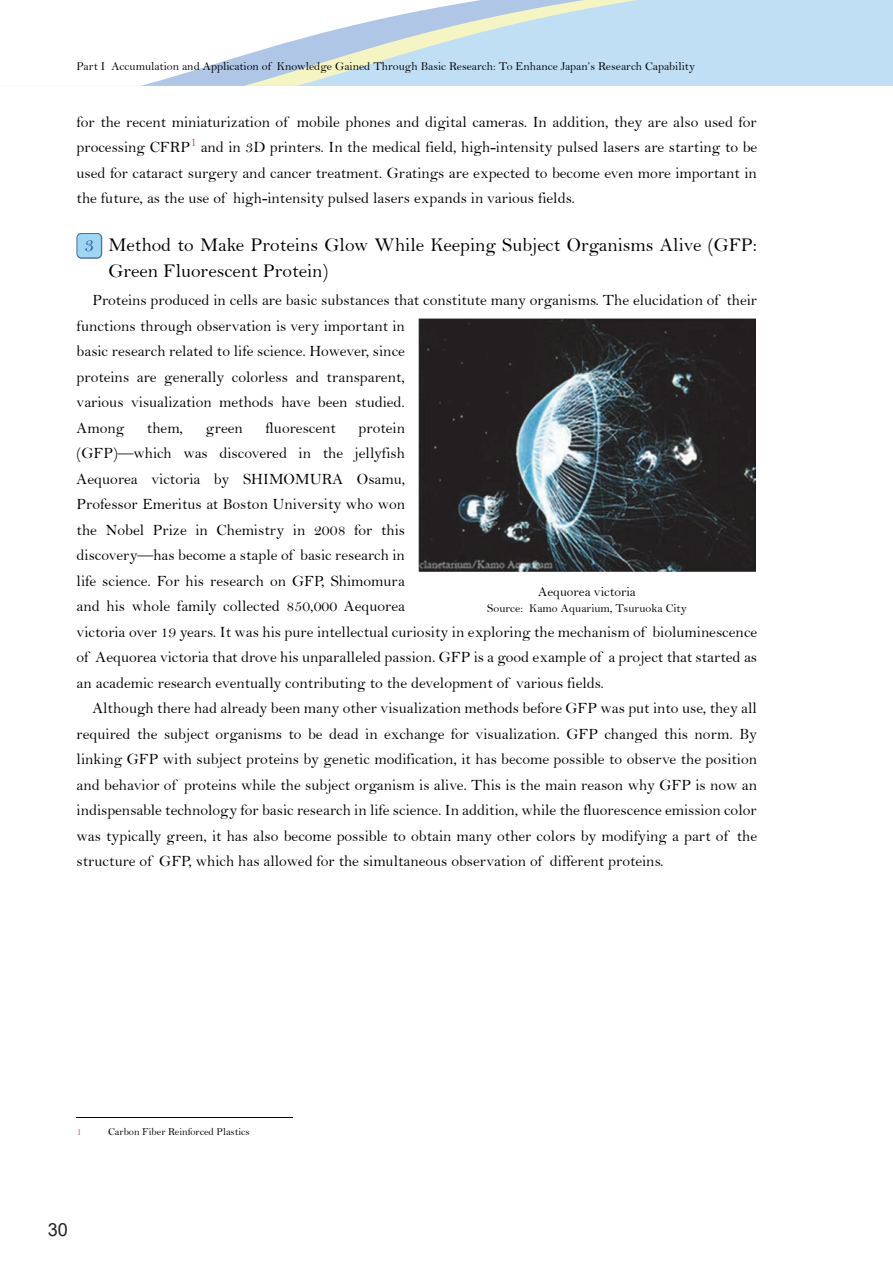
<style>
.page{position:relative;width:893px;height:1263px;background:#fff}
.page>*{position:absolute;margin:0;border:0;box-sizing:border-box;transform-origin:0 0}
.t1{font:19.5px/25.5px "Bell";color:#000}
.t2{font:18px "Arial";color:#231f20}
.t3{font:15.75px/25.5px "Bell";color:#000;text-align:justify}
.t4{font:13.5px "Bell";color:#000}
.t5{font:12px "Bell";color:#000}
.t6{font:10.5px "Bell";color:#000}
.t7{font:10.5px "Bell";color:#b95e50}
.s1{color:#3553a1}
</style>
<div class="page">
<div style="left:0;top:0;width:893px;height:86px;background:#c1dff4"></div>
<svg style="left:576px;top:0;width:60px;height:11px"></svg>
<svg style="left:0;top:0;width:576px;height:86px;fill:#fff"></svg>
<svg style="left:77px;top:233px;width:25px;height:26px"></svg>
<hr style="left:77px;top:1117px;width:216px;height:1px;background:#000">
<img style="left:418px;top:319px;width:337px;height:252px">
<p class="t5" style="left:77px;top:59px;width:620px">Part I Accumulation and Application of Knowledge Gained Through Basic Research: To Enhance Japan’s Research Capability</p>
<p class="t3" style="left:77px;top:109px;width:682px">for the recent miniaturization of mobile phones and digital cameras. In addition, they are also used for processing CFRP<sup>1</sup> and in 3D printers. In the medical field, high-intensity pulsed lasers are starting to be used for cataract surgery and cancer treatment. Gratings are expected to become even more important in the future, as the use of high-intensity pulsed lasers expands in various fields.</p>
<p class="t1" style="left:108px;top:232px;width:650px;text-indent:-24px"><span class="s1">3</span> Method to Make Proteins Glow While Keeping Subject Organisms Alive (GFP:<br>Green Fluorescent Protein)</p>
<p class="t3" style="left:77px;top:287px;width:682px;text-align:left;text-indent:16px">Proteins produced in cells are basic substances that constitute many organisms. The elucidation of their functions through observation is very important in<br>basic research related to life science. However, since<br>proteins are generally colorless and transparent,<br>various visualization methods have been studied.<br>Among</p>
<p class="t3" style="left:147px;top:415px;width:38px">them,</p>
<p class="t3" style="left:206px;top:415px;width:39px">green</p>
<p class="t3" style="left:265px;top:415px;width:72px">fluorescent</p>
<p class="t3" style="left:359px;top:415px;width:48px">protein</p>
<p class="t3" style="left:77px;top:440px;width:330px">(GFP)—which was discovered in the jellyfish</p>
<p class="t3" style="left:77px;top:466px;width:330px">Aequorea victoria by SHIMOMURA Osamu,</p>
<p class="t3" style="left:77px;top:491px;width:330px">Professor Emeritus at Boston University who won</p>
<p class="t3" style="left:77px;top:517px;width:330px">the Nobel Prize in Chemistry in 2008 for this</p>
<p class="t3" style="left:77px;top:542px;width:330px">discovery—has become a staple of basic research in</p>
<p class="t3" style="left:77px;top:568px;width:330px">life science. For his research on GFP, Shimomura</p>
<p class="t3" style="left:77px;top:593px;width:330px">and his whole family collected 850,000 Aequorea</p>
<p class="t3" style="left:77px;top:619px;width:682px">victoria over 19 years. It was his pure intellectual curiosity in exploring the mechanism of bioluminescence</p>
<p class="t3" style="left:77px;top:644px;width:682px">of Aequorea victoria that drove his unparalleled passion. GFP is a good example of a project that started as</p>
<p class="t3" style="left:77px;top:670px;width:529px">an academic research eventually contributing to the development of various fields.</p>
<p class="t3" style="left:92px;top:695px;width:666px">Although there had already been many other visualization methods before GFP was put into use, they all</p>
<p class="t3" style="left:77px;top:721px;width:682px">required the subject organisms to be dead in exchange for visualization. GFP changed this norm. By</p>
<p class="t3" style="left:77px;top:746px;width:682px">linking GFP with subject proteins by genetic modification, it has become possible to observe the position</p>
<p class="t3" style="left:77px;top:772px;width:682px">and behavior of proteins while the subject organism is alive. This is the main reason why GFP is now an</p>
<p class="t3" style="left:77px;top:797px;width:682px">indispensable technology for basic research in life science. In addition, while the fluorescence emission color</p>
<p class="t3" style="left:77px;top:823px;width:682px">was typically green, it has also become possible to obtain many other colors by modifying a part of the</p>
<p class="t3" style="left:77px;top:848px;width:589px">structure of GFP, which has allowed for the simultaneous observation of different proteins.</p>
<p class="t4" style="left:538px;top:583px;width:99px">Aequorea victoria</p>
<p class="t5" style="left:487px;top:601px;width:201px">Source: Kamo Aquarium, Tsuruoka City</p>
<p class="t7" style="left:77px;top:1126px;width:7px">1</p>
<p class="t6" style="left:108px;top:1126px;width:143px">Carbon Fiber Reinforced Plastics</p>
<p class="t2" style="left:48px;top:1217px;width:22px">30</p>
</div>
